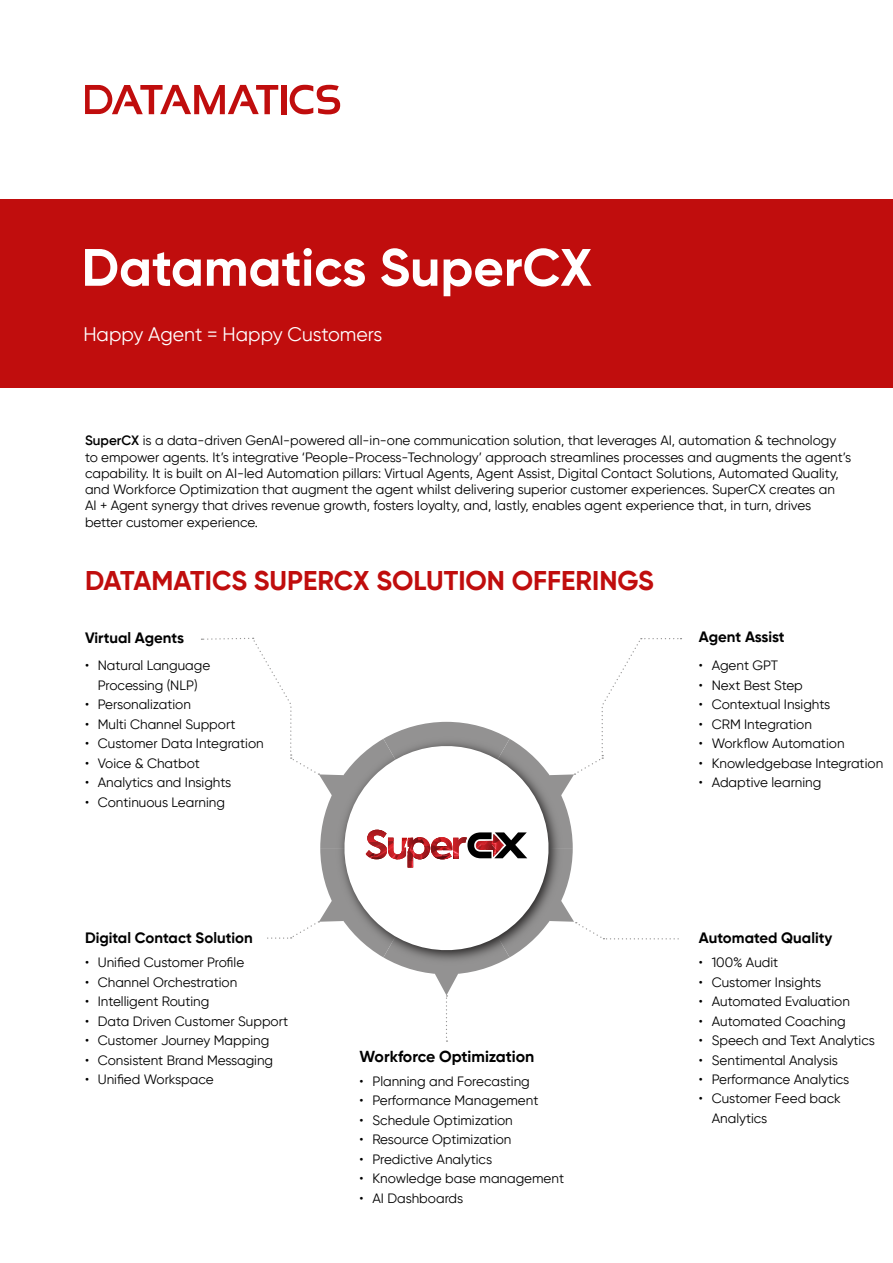
<style>
.page{position:relative;width:893px;height:1263px;background:#fff}
.page>*{position:absolute;margin:0;border:0;box-sizing:border-box;transform-origin:0 0}
.t1{font:700 52.5px "Gilroy";color:#fff}
.t2{font:700 27px "Gilroy";color:#c00d0d}
.t3{font:19.5px "Gilroy";color:#fff}
.t4{font:700 15.9px "Gilroy";color:#000}
.t5{font:700 15px "Gilroy";color:#000}
.t6{font:13.5px/16.2px "Gilroy";color:#000}
.s1{font-weight:600}
</style>
<div class="page">
<div style="left:0;top:199px;width:893px;height:188px;background:#c00d0d"></div>
<div style="left:281px;top:85px;width:6px;height:29px;background:#c00d0d"></div>
<svg style="left:290px;top:85px;width:50px;height:29px"></svg>
<svg style="left:85px;top:85px;width:193px;height:29px"></svg>
<svg style="left:201px;top:637px;width:480px;height:405px"></svg>
<h1 class="t1" style="left:82px;top:235px;width:512px">Datamatics SuperCX</h1>
<h3 class="t3" style="left:83px;top:322px;width:301px">Happy Agent = Happy Customers</h3>
<p class="t6" style="left:85px;top:432px;width:768px"><span class="s1">SuperCX</span> is a data-driven GenAI-powered all-in-one communication solution, that leverages AI, automation &amp; technology to empower agents. It’s integrative ‘People-Process-Technology’ approach streamlines processes and augments the agent’s capability. It is built on AI-led Automation pillars: Virtual Agents, Agent Assist, Digital Contact Solutions, Automated Quality, and Workforce Optimization that augment the agent whilst delivering superior customer experiences. SuperCX creates an<br>AI + Agent synergy that drives revenue growth, fosters loyalty, and, lastly, enables agent experience that, in turn, drives better customer experience.</p>
<h2 class="t2" style="left:85px;top:564px;width:570px">DATAMATICS SUPERCX SOLUTION OFFERINGS</h2>
<p class="t5" style="left:85px;top:628px;width:100px">Virtual Agents</p>
<p class="t6" style="left:85px;top:656px;width:127px;line-height:19.5px;text-align:center">• Natural Language<br>Processing (NLP)</p>
<p class="t6" style="left:85px;top:696px;width:107px">• Personalization</p>
<p class="t6" style="left:85px;top:716px;width:152px">• Multi Channel Support</p>
<p class="t6" style="left:85px;top:735px;width:180px">• Customer Data Integration</p>
<p class="t6" style="left:85px;top:755px;width:116px">• Voice &amp; Chatbot</p>
<p class="t6" style="left:85px;top:774px;width:148px">• Analytics and Insights</p>
<p class="t6" style="left:85px;top:794px;width:142px">• Continuous Learning</p>
<p class="t5" style="left:699px;top:628px;width:87px">Agent Assist</p>
<p class="t6" style="left:699px;top:657px;width:81px">• Agent GPT</p>
<p class="t6" style="left:699px;top:677px;width:105px">• Next Best Step</p>
<p class="t6" style="left:699px;top:696px;width:133px">• Contextual Insights</p>
<p class="t6" style="left:699px;top:716px;width:114px">• CRM Integration</p>
<p class="t6" style="left:699px;top:735px;width:147px">• Workflow Automation</p>
<p class="t6" style="left:699px;top:755px;width:186px">• Knowledgebase Integration</p>
<p class="t6" style="left:699px;top:774px;width:124px">• Adaptive learning</p>
<p class="t5" style="left:85px;top:928px;width:169px">Digital Contact Solution</p>
<p class="t6" style="left:85px;top:954px;width:161px">• Unified Customer Profile</p>
<p class="t6" style="left:85px;top:973px;width:154px">• Channel Orchestration</p>
<p class="t6" style="left:85px;top:993px;width:126px">• Intelligent Routing</p>
<p class="t6" style="left:85px;top:1012px;width:205px">• Data Driven Customer Support</p>
<p class="t6" style="left:85px;top:1032px;width:186px">• Customer Journey Mapping</p>
<p class="t6" style="left:85px;top:1051px;width:190px">• Consistent Brand Messaging</p>
<p class="t6" style="left:85px;top:1071px;width:130px">• Unified Workspace</p>
<p class="t4" style="left:360px;top:1046px;width:176px">Workforce Optimization</p>
<p class="t6" style="left:360px;top:1073px;width:172px">• Planning and Forecasting</p>
<p class="t6" style="left:360px;top:1092px;width:180px">• Performance Management</p>
<p class="t6" style="left:360px;top:1112px;width:155px">• Schedule Optimization</p>
<p class="t6" style="left:360px;top:1131px;width:153px">• Resource Optimization</p>
<p class="t6" style="left:360px;top:1151px;width:134px">• Predictive Analytics</p>
<p class="t6" style="left:360px;top:1170px;width:206px">• Knowledge base management</p>
<p class="t6" style="left:360px;top:1190px;width:105px">• AI Dashboards</p>
<p class="t5" style="left:699px;top:928px;width:135px">Automated Quality</p>
<p class="t6" style="left:699px;top:954px;width:81px">• 100% Audit</p>
<p class="t6" style="left:699px;top:973px;width:124px">• Customer Insights</p>
<p class="t6" style="left:699px;top:993px;width:152px">• Automated Evaluation</p>
<p class="t6" style="left:699px;top:1012px;width:148px">• Automated Coaching</p>
<p class="t6" style="left:699px;top:1032px;width:177px">• Speech and Text Analytics</p>
<p class="t6" style="left:699px;top:1051px;width:141px">• Sentimental Analysis</p>
<p class="t6" style="left:699px;top:1071px;width:152px">• Performance Analytics</p>
<p class="t6" style="left:712px;top:1089px;width:131px;line-height:19.5px;text-indent:-13px">• Customer Feed back<br>Analytics</p>
</div>
